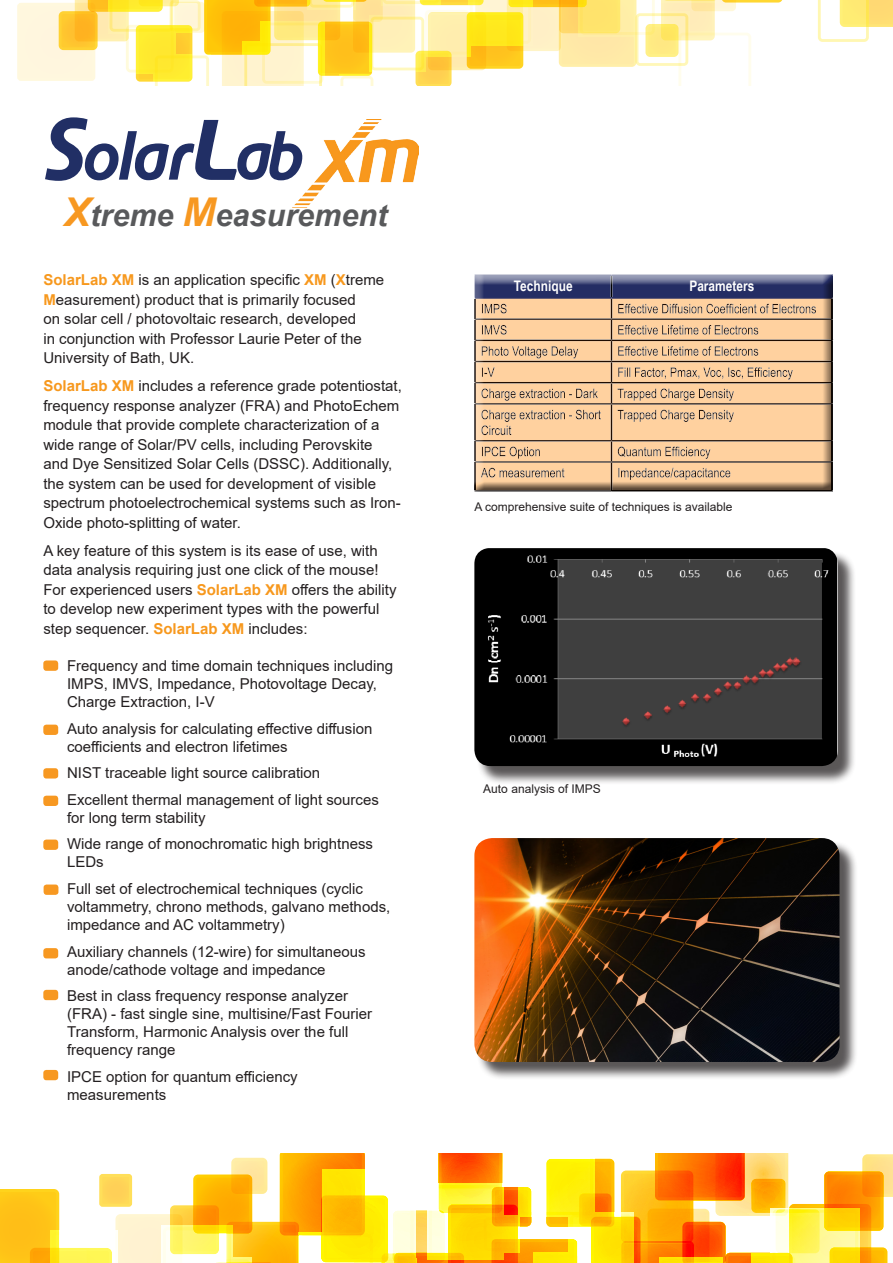
<style>
.page{position:relative;width:893px;height:1263px;background:#fff}
.page>*{position:absolute;margin:0;border:0;box-sizing:border-box;transform-origin:0 0}
.t1{font:italic 700 30.6px "Arial";color:#58595b}
.sub_sub{font:15px/19.5px "Arial";color:#231f20}
.t2{font:700 14.55px "Arial Narrow";color:#fff}
.t3{font:12px "Arial";color:#231f20}
.s1{font-size:39.75px;color:#f79821}
.s2{font-weight:700;color:#f7981d}
</style>
<div class="page">
<svg style="left:0;top:1153px;width:893px;height:110px"></svg>
<div style="left:17px;top:3px;width:78px;height:78px;border:3px solid #ffcf06;border-radius:2px"></div>
<svg style="left:818px;top:0;width:75px;height:42px"></svg>
<svg style="left:19px;top:0;width:763px;height:85px"></svg>
<img style="left:294px;top:122px;width:124px;height:84px">
<div style="left:43px;top:660px;width:15px;height:11px;background:#f79821;border-radius:3px"></div>
<div style="left:43px;top:725px;width:15px;height:10px;background:#f79821;border-radius:3px"></div>
<div style="left:43px;top:768px;width:15px;height:10px;background:#f79821;border-radius:3px"></div>
<div style="left:43px;top:948px;width:15px;height:10px;background:#f79821;border-radius:3px"></div>
<div style="left:43px;top:990px;width:15px;height:10px;background:#f79821;border-radius:3px"></div>
<svg style="left:45px;top:117px;width:258px;height:64px"></svg>
<div style="left:43px;top:1070px;width:15px;height:10px;background:#f79821;border-radius:3px"></div>
<div style="left:43px;top:796px;width:15px;height:10px;background:#f79821;border-radius:3px"></div>
<div style="left:477px;top:840px;width:381px;height:241px;background:#231f20;opacity:.75"></div>
<img style="left:474px;top:838px;width:365px;height:224px">
<div style="left:477px;top:550px;width:379px;height:235px;background:#231f20;opacity:.75"></div>
<img style="left:474px;top:548px;width:364px;height:218px">
<div style="left:472px;top:274px;width:372px;height:222px;background:#231f20;opacity:.75"></div>
<div style="left:43px;top:839px;width:15px;height:11px;background:#f79821;border-radius:3px"></div>
<div style="left:44px;top:884px;width:14px;height:11px;background:#f79821;border-radius:3px"></div>
<p class="t1" style="left:64px;top:195px;width:325px"><span class="s1">X</span>treme <span class="s1">M</span>easurement</p>
<p class="sub_sub" style="left:43px;top:270px;width:342px"><span class="s2">SolarLab XM</span> is an application specific <span class="s2">XM</span> (<span class="s2">X</span>treme <span class="s2">M</span>easurement) product that is primarily focused<br>on solar cell / photovoltaic research, developed<br>in conjunction with Professor Laurie Peter of the University of Bath, UK.</p>
<p class="sub_sub" style="left:43px;top:376px;width:360px"><span class="s2">SolarLab XM</span> includes a reference grade potentiostat, frequency response analyzer (FRA) and PhotoEchem module that provide complete characterization of a wide range of Solar/PV cells, including Perovskite<br>and Dye Sensitized Solar Cells (DSSC). Additionally, the system can be used for development of visible spectrum photoelectrochemical systems such as Iron-Oxide photo-splitting of water.</p>
<p class="sub_sub" style="left:43px;top:541px;width:355px">A key feature of this system is its ease of use, with data analysis requiring just one click of the mouse!<br>For experienced users <span class="s2">SolarLab XM</span> offers the ability to develop new experiment types with the powerful step sequencer. <span class="s2">SolarLab XM</span> includes:</p>
<p class="sub_sub" style="left:67px;top:657px;width:327px;line-height:18px">Frequency and time domain techniques including<br>IMPS, IMVS, Impedance, Photovoltage Decay,<br>Charge Extraction, I-V</p>
<p class="sub_sub" style="left:67px;top:719px;width:307px;line-height:18px">Auto analysis for calculating effective diffusion coefficients and electron lifetimes</p>
<p class="sub_sub" style="left:67px;top:763px;width:255px">NIST traceable light source calibration</p>
<p class="sub_sub" style="left:67px;top:791px;width:313px;line-height:18px">Excellent thermal management of light sources for long term stability</p>
<p class="sub_sub" style="left:67px;top:835px;width:307px;line-height:18px">Wide range of monochromatic high brightness<br>LEDs</p>
<p class="sub_sub" style="left:67px;top:880px;width:325px;line-height:18px">Full set of electrochemical techniques (cyclic voltammetry, chrono methods, galvano methods, impedance and AC voltammetry)</p>
<p class="sub_sub" style="left:67px;top:942px;width:300px;line-height:18px">Auxiliary channels (12-wire) for simultaneous anode/cathode voltage and impedance</p>
<p class="sub_sub" style="left:67px;top:987px;width:307px;line-height:18px">Best in class frequency response analyzer (FRA) - fast single sine, multisine/Fast Fourier Transform, Harmonic Analysis over the full frequency range</p>
<p class="sub_sub" style="left:67px;top:1067px;width:232px;line-height:18px">IPCE option for quantum efficiency measurements</p>
<p class="t2" style="left:514px;top:275px;width:60px">Technique</p>
<p class="t2" style="left:689px;top:275px;width:67px">Parameters</p>
<p class="t3" style="left:474px;top:498px;width:260px">A comprehensive suite of techniques is available</p>
<p class="t3" style="left:483px;top:780px;width:119px">Auto analysis of IMPS</p>
</div>
